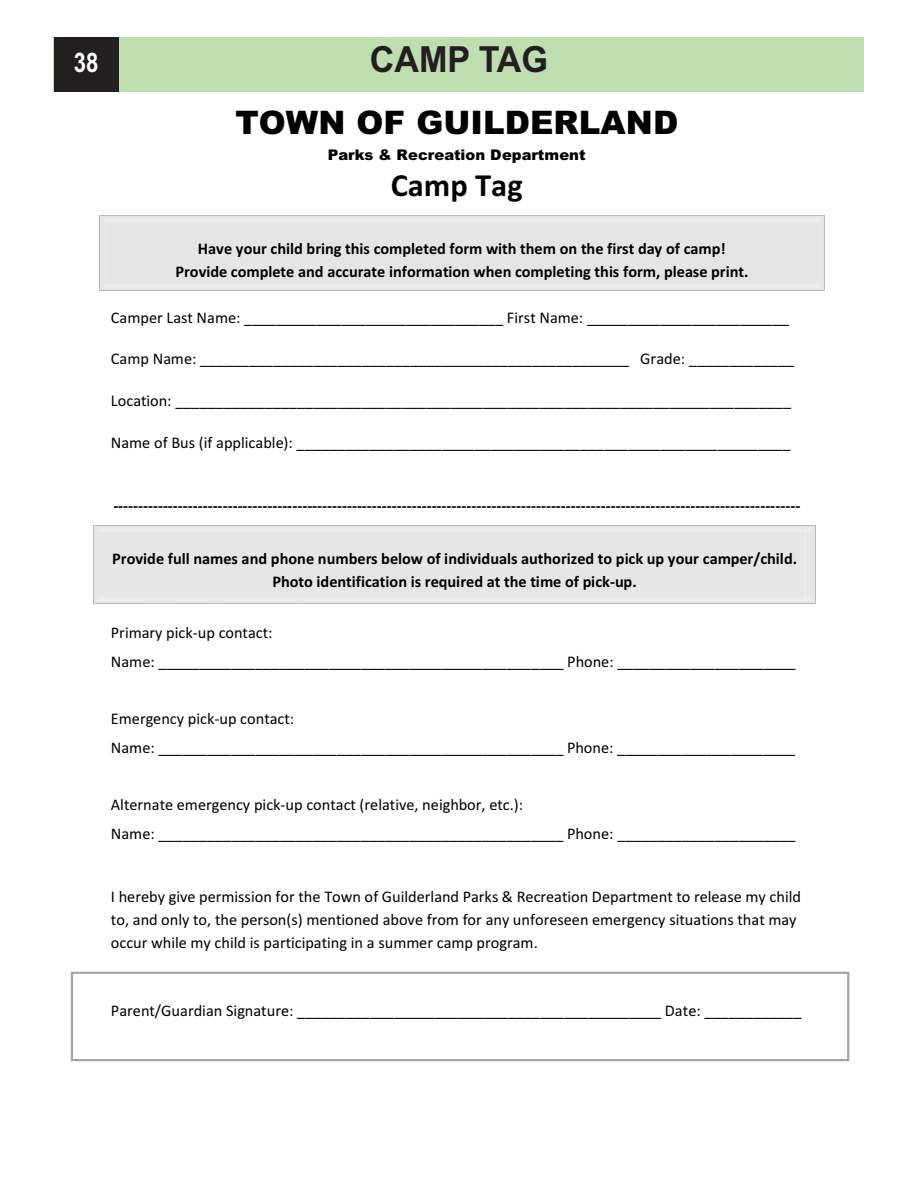
<style>
.page{position:relative;width:918px;height:1188px;background:#fff}
.page>*{position:absolute;margin:0;border:0;box-sizing:border-box;transform-origin:0 0}
.t1{font:700 36px "Arial";letter-spacing:-.005em;color:#231f20;scale:.95 1}
.t2{font:900 32.4px "Arial";color:#000}
.t3{font:700 32.4px "Calibri";color:#000}
.t4{font:700 27px "Arial Narrow";color:#fff}
.t5{font:16.35px/28.8px "Calibri";color:#000}
.t6{font:700 16.35px/23px "Calibri";color:#000;text-align:center}
.t7{font:900 14.7px "Arial";color:#000}
</style>
<div class="page">
<div style="left:54px;top:38px;width:810px;height:54px;background:#bedeaf"></div>
<div style="left:54px;top:38px;width:65px;height:54px;background:#231f20"></div>
<div style="left:71px;top:972px;width:778px;height:89px;border:2px solid #a5a5a5"></div>
<p class="t4" style="left:74px;top:47px;width:26px">38</p>
<p class="t1" style="left:370px;top:39px;width:189px">CAMP TAG</p>
<p class="t2" style="left:235px;top:104px;width:444px">TOWN OF GUILDERLAND</p>
<p class="t7" style="left:328px;top:146px;width:259px">Parks &amp; Recreation Department</p>
<p class="t3" style="left:391px;top:174px;width:133px">Camp Tag</p>
<p class="t6" style="left:175px;top:239px;width:575px">Have your child bring this completed form with them on the first day of camp!<br>Provide complete and accurate information when completing this form, please print.</p>
<p class="t5" style="left:111px;top:304px;width:680px">Camper Last Name: ________________________________ First Name: _________________________</p>
<p class="t5" style="left:111px;top:346px;width:685px">Camp Name: _____________________________________________________ Grade: _____________</p>
<p class="t5" style="left:111px;top:388px;width:682px">Location: ____________________________________________________________________________</p>
<p class="t5" style="left:111px;top:429px;width:681px">Name of Bus (if applicable): _____________________________________________________________</p>
<p class="t6" style="left:113px;top:495px;width:689px">------------------------------------------------------------------------------------------------------------------------------------------</p>
<p class="t6" style="left:112px;top:548px;width:686px">Provide full names and phone numbers below of individuals authorized to pick up your camper/child.<br>Photo identification is required at the time of pick-up.</p>
<p class="t5" style="left:111px;top:620px;width:686px">Primary pick-up contact:<br>Name: __________________________________________________ Phone: ______________________</p>
<p class="t5" style="left:111px;top:706px;width:686px">Emergency pick-up contact:<br>Name: __________________________________________________ Phone: ______________________</p>
<p class="t5" style="left:111px;top:792px;width:686px">Alternate emergency pick-up contact (relative, neighbor, etc.):<br>Name: __________________________________________________ Phone: ______________________</p>
<p class="t5" style="left:111px;top:887px;width:692px;line-height:22.8px">I hereby give permission for the Town of Guilderland Parks &amp; Recreation Department to release my child to, and only to, the person(s) mentioned above from for any unforeseen emergency situations that may occur while my child is participating in a summer camp program.</p>
<p class="t5" style="left:111px;top:997px;width:692px">Parent/Guardian Signature: _____________________________________________ Date: ____________</p>
</div>
